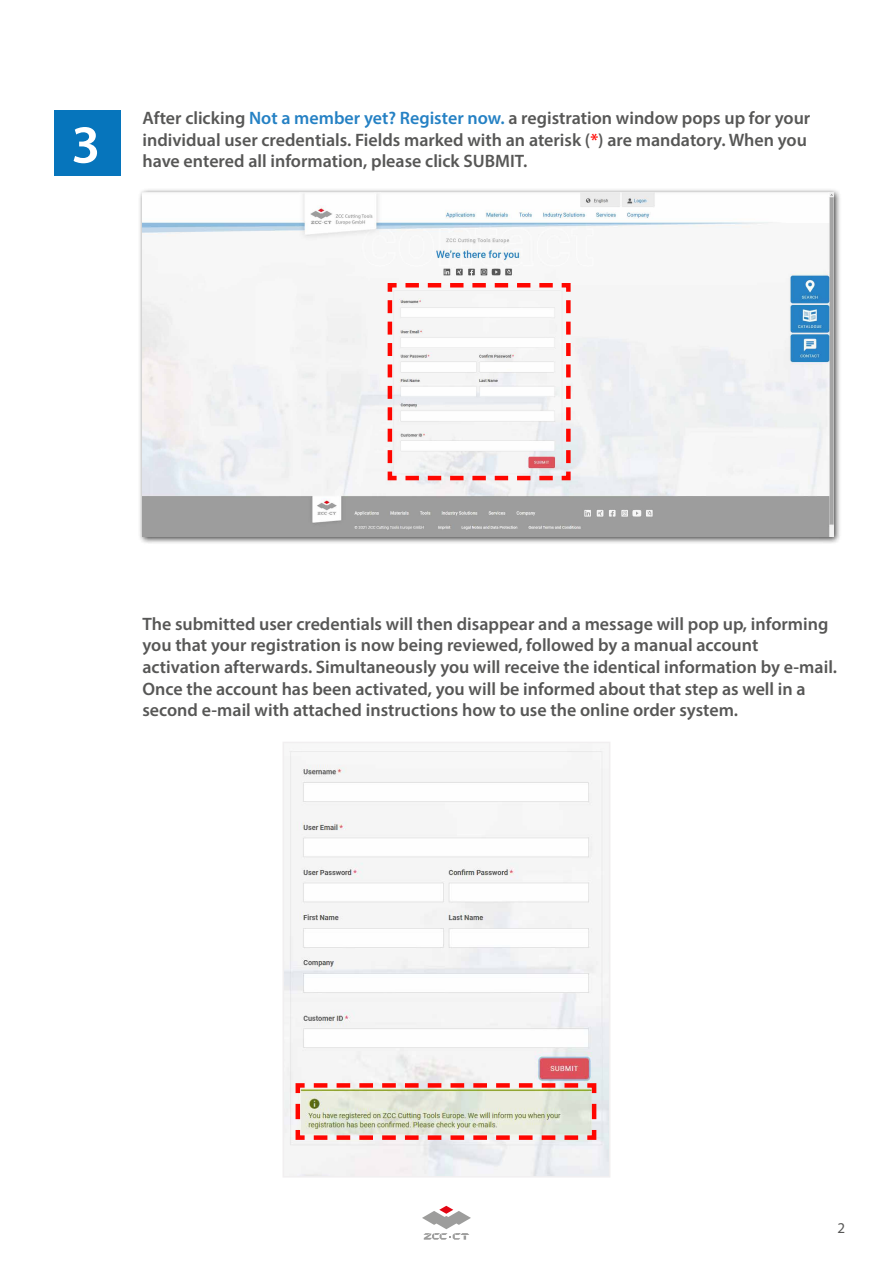
<style>
.page{position:relative;width:893px;height:1263px;background:#fff}
.page>*{position:absolute;margin:0;border:0;box-sizing:border-box;transform-origin:0 0}
.t1{font:600 54px "Myriad Pro";color:#fff}
.t2{font:600 18px/21.6px "Myriad Pro";color:#575756}
.t3{font:15px "Myriad Pro";color:#575756}
.s1{color:#2581c4}
.s2{color:#ff0600}
</style>
<div class="page">
<svg style="left:422px;top:1206px;width:49px;height:34px"></svg>
<div style="left:54px;top:111px;width:67px;height:65px;background:#0675bc"></div>
<div style="left:138px;top:188px;width:703px;height:357px;background:#000;opacity:.75"></div>
<img style="left:142px;top:193px;width:691px;height:344px">
<svg style="left:385px;top:281px;width:188px;height:201px"></svg>
<img style="left:285px;top:749px;width:322px;height:425px">
<div style="left:282px;top:742px;width:328px;height:435px;border:2px solid #f1eff0"></div>
<svg style="left:293px;top:1081px;width:306px;height:61px;background:#e0cbbb"></svg>
<h1 class="t1" style="left:71px;top:110px;width:30px">3</h1>
<p class="t2" style="left:142px;top:107px;width:669px">After clicking <span class="s1">Not a member yet? Register now.</span> a registration window pops up for your individual user credentials. Fields marked with an aterisk (<span class="s2">*</span>) are mandatory. When you have entered all information, please click SUBMIT.</p>
<p class="t2" style="left:142px;top:612px;width:696px">The submitted user credentials will then disappear and a message will pop up, informing you that your registration is now being reviewed, followed by a manual account activation afterwards. Simultaneously you will receive the identical information by e-mail.<br>Once the account has been activated, you will be informed about that step as well in a second e-mail with attached instructions how to use the online order system.</p>
<p class="t3" style="left:837px;top:1218px;width:9px">2</p>
</div>
